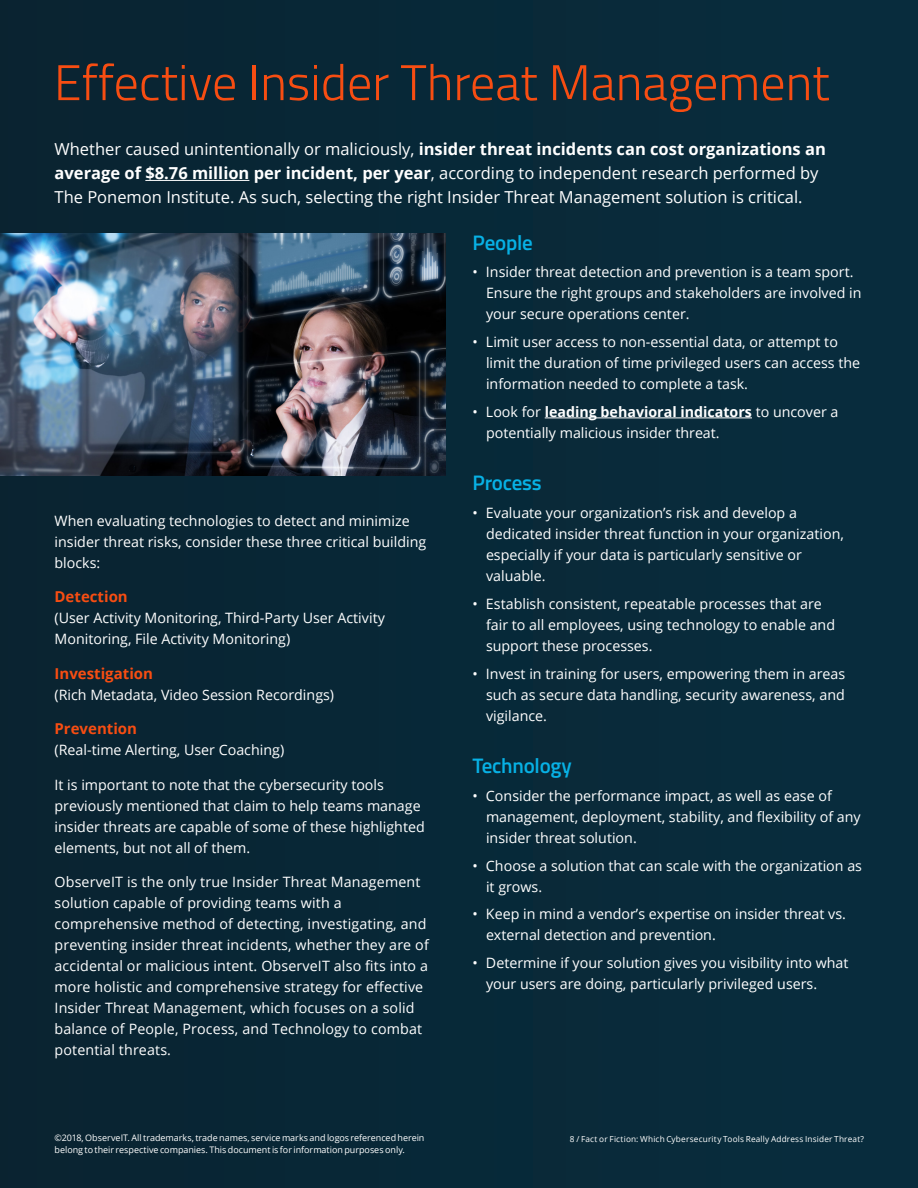
<style>
.page{position:relative;width:918px;height:1188px;background:#082938}
.page>*{position:absolute;margin:0;border:0;box-sizing:border-box;transform-origin:0 0}
.large_header{font:300 50.25px "Titillium";color:#f74d12}
.subheader{font:600 21px "Titillium";letter-spacing:-.01em;color:#07b1e5}
.lead_in{font:16.5px/24px "Open Sans";color:#fff}
.orange_title{font:700 15px "Open Sans";color:#f74d12}
.bullets{font:14.25px/21px "Open Sans";color:#fff}
.body_copy{font:14.25px/21px "Open Sans";letter-spacing:.01em;color:#fff}
.orange_title-2{font:14.25px/21px "Open Sans";color:#fff}
.Footer_Document_Titl{font:9px/12px "Open Sans";letter-spacing:-.005em;color:#fff}
.Footer_Document_Titl-2{font:8.25px "Open Sans";letter-spacing:.02em;color:#fff}
.s1{font-weight:700}
</style>
<div class="page">
<hr style="left:145px;top:180px;width:104px;height:1px;background:#fff">
<hr style="left:545px;top:418px;width:207px;height:1px;background:#fff">
<img style="left:0;top:234px;width:446px;height:241px">
<p class="large_header" style="left:54px;top:46px;width:777px">Effective Insider Threat Management</p>
<p class="lead_in" style="left:55px;top:137px;width:773px">Whether caused unintentionally or maliciously, <span class="s1">insider threat incidents can cost organizations an average of $8.76 million per incident, per year</span>, according to independent research performed by<br>The Ponemon Institute. As such, selecting the right Insider Threat Management solution is critical.</p>
<p class="body_copy" style="left:55px;top:510px;width:373px">When evaluating technologies to detect and minimize insider threat risks, consider these three critical building blocks:</p>
<p class="orange_title" style="left:55px;top:586px;width:75px">Detection</p>
<p class="orange_title-2" style="left:55px;top:607px;width:332px">(User Activity Monitoring, Third-Party User Activity<br>Monitoring, File Activity Monitoring)</p>
<p class="orange_title" style="left:55px;top:663px;width:100px">Investigation</p>
<p class="orange_title-2" style="left:55px;top:684px;width:281px">(Rich Metadata, Video Session Recordings)</p>
<p class="orange_title" style="left:55px;top:718px;width:84px">Prevention</p>
<p class="orange_title-2" style="left:55px;top:739px;width:231px">(Real-time Alerting, User Coaching)</p>
<p class="body_copy" style="left:55px;top:774px;width:372px">It is important to note that the cybersecurity tools previously mentioned that claim to help teams manage insider threats are capable of some of these highlighted elements, but not all of them.</p>
<p class="body_copy" style="left:55px;top:871px;width:376px">ObserveIT is the only true Insider Threat Management solution capable of providing teams with a comprehensive method of detecting, investigating, and preventing insider threat incidents, whether they are of accidental or malicious intent. ObserveIT also fits into a more holistic and comprehensive strategy for effective Insider Threat Management, which focuses on a solid balance of People, Process, and Technology to combat potential threats.</p>
<p class="Footer_Document_Titl" style="left:55px;top:1131px;width:371px">©2018, ObserveIT. All trademarks, trade names, service marks and logos referenced herein belong to their respective companies. This document is for information purposes only.</p>
<p class="subheader" style="left:472px;top:226px;width:62px">People</p>
<p class="bullets" style="left:486px;top:261px;width:377px;text-indent:-14px">• Insider threat detection and prevention is a team sport.<br>Ensure the right groups and stakeholders are involved in your secure operations center.</p>
<p class="bullets" style="left:486px;top:331px;width:376px;text-indent:-14px">• Limit user access to non-essential data, or attempt to limit the duration of time privileged users can access the information needed to complete a task.</p>
<p class="bullets" style="left:486px;top:401px;width:354px;text-indent:-14px">• Look for <span class="s1">leading behavioral indicators</span> to uncover a potentially malicious insider threat.</p>
<p class="subheader" style="left:472px;top:467px;width:71px">Process</p>
<p class="bullets" style="left:486px;top:502px;width:360px;text-indent:-14px">• Evaluate your organization’s risk and develop a dedicated insider threat function in your organization, especially if your data is particularly sensitive or valuable.</p>
<p class="bullets" style="left:486px;top:593px;width:351px;text-indent:-14px">• Establish consistent, repeatable processes that are fair to all employees, using technology to enable and support these processes.</p>
<p class="bullets" style="left:486px;top:663px;width:361px;text-align:justify;text-indent:-14px">• Invest in training for users, empowering them in areas such as secure data handling, security awareness, and vigilance.</p>
<p class="subheader" style="left:472px;top:750px;width:101px">Technology</p>
<p class="bullets" style="left:486px;top:785px;width:376px;text-indent:-14px">• Consider the performance impact, as well as ease of management, deployment, stability, and flexibility of any insider threat solution.</p>
<p class="bullets" style="left:486px;top:855px;width:378px;text-indent:-14px">• Choose a solution that can scale with the organization as it grows.</p>
<p class="bullets" style="left:486px;top:903px;width:362px;text-indent:-14px">• Keep in mind a vendor’s expertise on insider threat vs. external detection and prevention.</p>
<p class="bullets" style="left:486px;top:952px;width:364px;text-indent:-14px">• Determine if your solution gives you visibility into what your users are doing, particularly privileged users.</p>
<p class="Footer_Document_Titl-2" style="left:570px;top:1133px;width:296px">8 / Fact or Fiction: Which Cybersecurity Tools Really Address Insider Threat?</p>
</div>
